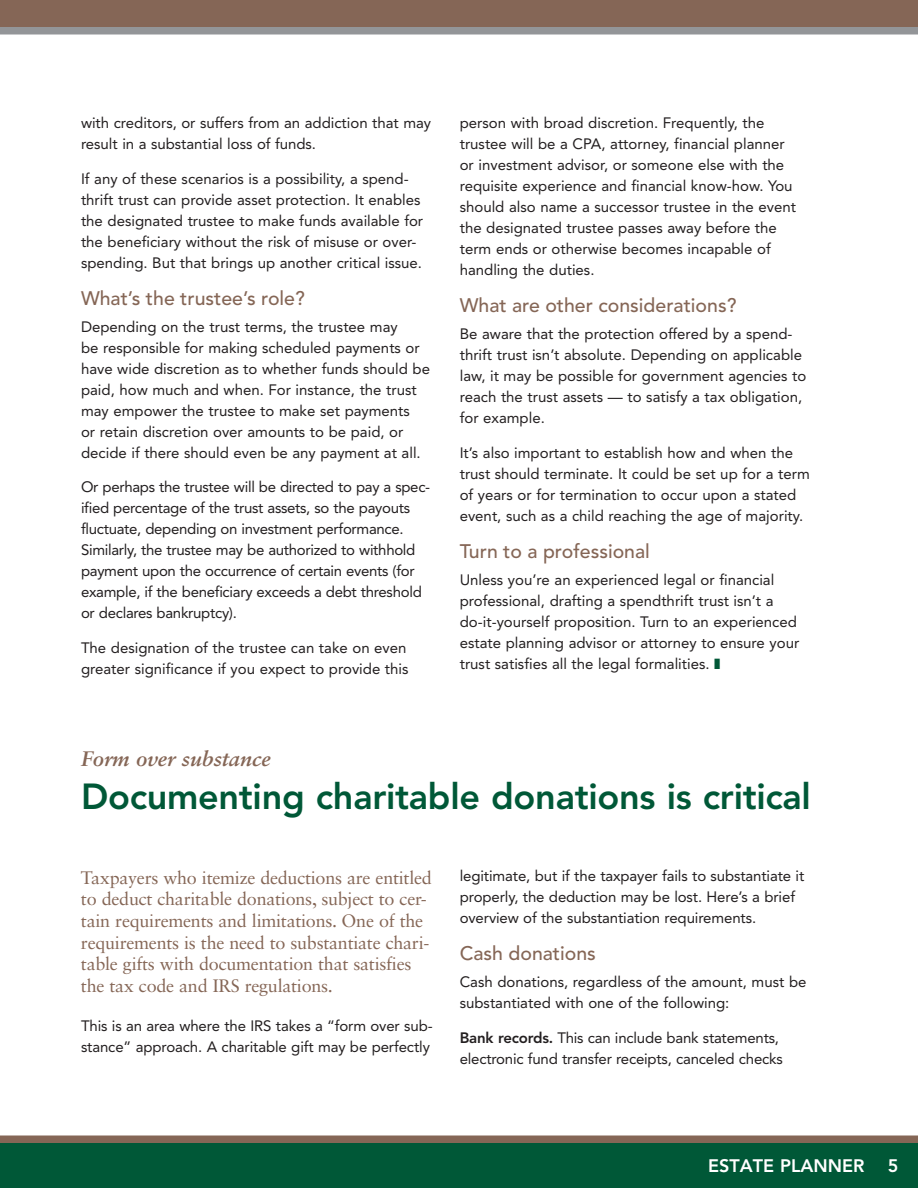
<style>
.page{position:relative;width:918px;height:1188px;background:#fff}
.page>*{position:absolute;margin:0;border:0;box-sizing:border-box;transform-origin:0 0}
.t1{font:800 36px "Avenir LT Std";letter-spacing:-.01em;color:#005837}
.t2{font:italic 700 21px "Sabon LT Std";color:#856656}
.t3{font:500 19.5px "Avenir LT Std";color:#856656}
.t4{font:18px/21.6px "Sabon LT Std";letter-spacing:-.015em;color:#856656}
.t5{font:800 18px "Avenir LT Std";color:#fff}
.t6{font:15px/21px "Avenir LT Std";color:#231f20}
.t7{font:15px/21px "Avenir LT Std";letter-spacing:-.02em;color:#231f20}
.s1{color:#005837}
.s2{font-weight:800}
</style>
<div class="page">
<div style="left:0;top:0;width:918px;height:27px;background:#856656"></div>
<div style="left:0;top:27px;width:918px;height:7px;background:#939598"></div>
<div style="left:0;top:1136px;width:918px;height:7px;background:#856656"></div>
<div style="left:0;top:1143px;width:918px;height:45px;background:#005837"></div>
<p class="t6" style="left:81px;top:113px;width:352px">with creditors, or suffers from an addiction that may result in a substantial loss of funds.</p>
<p class="t6" style="left:81px;top:168px;width:344px">If any of these scenarios is a possibility, a spend&shy;thrift trust can provide asset protection. It enables the designated trustee to make funds available for the beneficiary without the risk of misuse or over&shy;spending. But that brings up another critical issue.</p>
<h3 class="t3" style="left:81px;top:287px;width:225px">What’s the trustee’s role?</h3>
<p class="t6" style="left:81px;top:316px;width:351px">Depending on the trust terms, the trustee may<br>be responsible for making scheduled payments or have wide discretion as to whether funds should be paid, how much and when. For instance, the trust may empower the trustee to make set payments<br>or retain discretion over amounts to be paid, or decide if there should even be any payment at all.</p>
<p class="t7" style="left:81px;top:477px;width:351px">Or perhaps the trustee will be directed to pay a spec&shy;ified percentage of the trust assets, so the payouts fluctuate, depending on investment performance.<br>Similarly, the trustee may be authorized to withhold payment upon the occurrence of certain events (for example, if the beneficiary exceeds a debt threshold or declares bankruptcy).</p>
<p class="t6" style="left:81px;top:637px;width:329px">The designation of the trustee can take on even greater significance if you expect to provide this</p>
<p class="t6" style="left:460px;top:113px;width:338px">person with broad discretion. Frequently, the trustee will be a CPA, attorney, financial planner or investment advisor, or someone else with the requisite experience and financial know-how. You should also name a successor trustee in the event the designated trustee passes away before the term ends or otherwise becomes incapable of handling the duties.</p>
<h3 class="t3" style="left:460px;top:294px;width:278px">What are other considerations?</h3>
<p class="t6" style="left:460px;top:324px;width:348px">Be aware that the protection offered by a spend&shy;thrift trust isn’t absolute. Depending on applicable law, it may be possible for government agencies to reach the trust assets — to satisfy a tax obligation, for example.</p>
<p class="t6" style="left:460px;top:442px;width:352px">It’s also important to establish how and when the trust should terminate. It could be set up for a term of years or for termination to occur upon a stated event, such as a child reaching the age of majority.</p>
<h3 class="t3" style="left:460px;top:540px;width:192px">Turn to a professional</h3>
<p class="t6" style="left:460px;top:569px;width:341px">Unless you’re an experienced legal or financial professional, drafting a spendthrift trust isn’t a do-it-yourself proposition. Turn to an experienced estate planning advisor or attorney to ensure your trust satisfies all the legal formalities. <span class="s1">❚</span></p>
<h2 class="t2" style="left:81px;top:746px;width:191px">Form over substance</h2>
<h1 class="t1" style="left:81px;top:775px;width:732px">Documenting charitable donations is critical</h1>
<p class="t4" style="left:81px;top:867px;width:352px">Taxpayers who itemize deductions are entitled to deduct charitable donations, subject to cer&shy;tain requirements and limitations. One of the requirements is the need to substantiate chari&shy;table gifts with documentation that satisfies the tax code and IRS regulations.</p>
<p class="t6" style="left:81px;top:1015px;width:353px">This is an area where the IRS takes a “form over sub&shy;stance” approach. A charitable gift may be perfectly</p>
<p class="t6" style="left:460px;top:866px;width:346px">legitimate, but if the taxpayer fails to substantiate it properly, the deduction may be lost. Here’s a brief overview of the substantiation requirements.</p>
<h3 class="t3" style="left:460px;top:942px;width:138px">Cash donations</h3>
<p class="t6" style="left:460px;top:972px;width:348px">Cash donations, regardless of the amount, must be substantiated with one of the following:</p>
<p class="t6" style="left:460px;top:1027px;width:325px"><span class="s2">Bank records.</span> This can include bank statements, electronic fund transfer receipts, canceled checks</p>
<p class="t5" style="left:708px;top:1155px;width:158px">ESTATE PLANNER</p>
<p class="t5" style="left:888px;top:1155px;width:12px">5</p>
</div>
